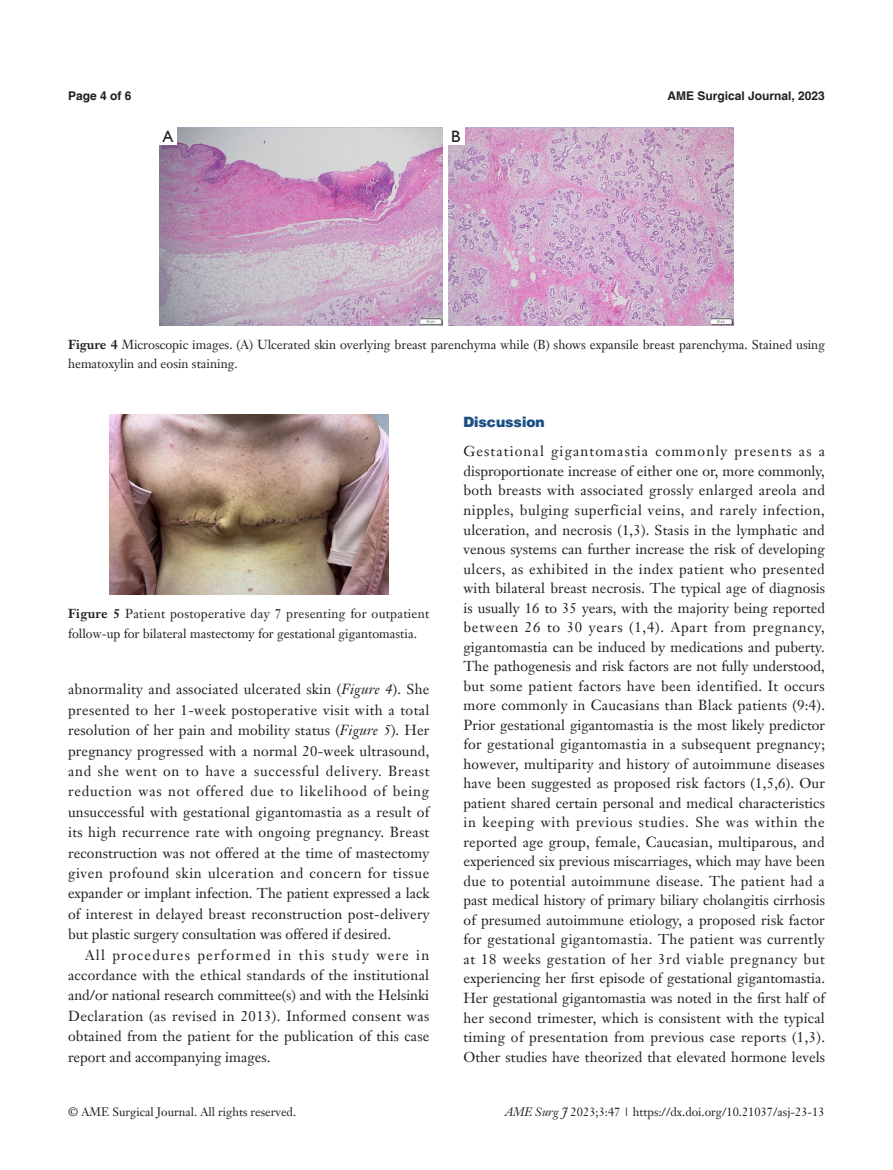
<style>
.page{position:relative;width:893px;height:1170px;background:#fff}
.page>*{position:absolute;margin:0;border:0;box-sizing:border-box;transform-origin:0 0}
.t1{font:16.5px "Humanist 521 BT";color:#231f20}
.t2{font:14.25px/19.5px "Janson Text LT";color:#231f20;text-align:justify}
.t3{font:900 14.25px "Helvetica";color:#1c5085}
.t4{font:12.75px/19.5px "Janson Text LT";color:#231f20}
.t5{font:12px "Janson Text LT";color:#231f20}
.t6{font:700 12px "Helvetica";color:#231f20}
.s1{font-weight:700}
.s2{font-style:italic}
</style>
<div class="page">
<img style="left:159px;top:128px;width:283px;height:197px">
<img style="left:448px;top:128px;width:285px;height:197px">
<div style="left:159px;top:128px;width:17px;height:17px;background:#fff"></div>
<div style="left:448px;top:128px;width:17px;height:17px;background:#fff"></div>
<img style="left:109px;top:415px;width:279px;height:179px">
<p class="t6" style="left:68px;top:88px;width:65px">Page 4 of 6</p>
<p class="t6" style="left:667px;top:88px;width:159px">AME Surgical Journal, 2023</p>
<p class="t1" style="left:163px;top:126px;width:12px">A</p>
<p class="t1" style="left:451px;top:126px;width:11px">B</p>
<p class="t4" style="left:68px;top:334px;width:758px"><span class="s1">Figure 4</span> Microscopic images. (A) Ulcerated skin overlying breast parenchyma while (B) shows expansile breast parenchyma. Stained using hematoxylin and eosin staining.</p>
<p class="t4" style="left:68px;top:604px;width:363px"><span class="s1">Figure 5</span> Patient postoperative day 7 presenting for outpatient follow-up for bilateral mastectomy for gestational gigantomastia.</p>
<p class="t2" style="left:68px;top:679px;width:363px;line-height:20.4px">abnormality and associated ulcerated skin (<span class="s2">Figure 4</span>). She presented to her 1-week postoperative visit with a total resolution of her pain and mobility status (<span class="s2">Figure 5</span>). Her pregnancy progressed with a normal 20-week ultrasound, and she went on to have a successful delivery. Breast reduction was not offered due to likelihood of being unsuccessful with gestational gigantomastia as a result of its high recurrence rate with ongoing pregnancy. Breast reconstruction was not offered at the time of mastectomy given profound skin ulceration and concern for tissue expander or implant infection. The patient expressed a lack of interest in delayed breast reconstruction post-delivery but plastic surgery consultation was offered if desired.</p>
<p class="t2" style="left:68px;top:944px;width:363px;line-height:20.4px;text-indent:17px">All procedures performed in this study were in accordance with the ethical standards of the institutional and/or national research committee(s) and with the Helsinki Declaration (as revised in 2013). Informed consent was obtained from the patient for the publication of this case report and accompanying images.</p>
<p class="t3" style="left:463px;top:413px;width:83px">Discussion</p>
<p class="t2" style="left:463px;top:441px;width:363px">Gestational gigantomastia commonly presents as a disproportionate increase of either one or, more commonly, both breasts with associated grossly enlarged areola and nipples, bulging superficial veins, and rarely infection, ulceration, and necrosis (1,3). Stasis in the lymphatic and venous systems can further increase the risk of developing ulcers, as exhibited in the index patient who presented with bilateral breast necrosis. The typical age of diagnosis is usually 16 to 35 years, with the majority being reported between 26 to 30 years (1,4). Apart from pregnancy, gigantomastia can be induced by medications and puberty.<br>The pathogenesis and risk factors are not fully understood, but some patient factors have been identified. It occurs more commonly in Caucasians than Black patients (9:4).<br>Prior gestational gigantomastia is the most likely predictor for gestational gigantomastia in a subsequent pregnancy; however, multiparity and history of autoimmune diseases have been suggested as proposed risk factors (1,5,6). Our patient shared certain personal and medical characteristics in keeping with previous studies. She was within the reported age group, female, Caucasian, multiparous, and experienced six previous miscarriages, which may have been due to potential autoimmune disease. The patient had a past medical history of primary biliary cholangitis cirrhosis of presumed autoimmune etiology, a proposed risk factor for gestational gigantomastia. The patient was currently at 18 weeks gestation of her 3rd viable pregnancy but experiencing her first episode of gestational gigantomastia.<br>Her gestational gigantomastia was noted in the first half of her second trimester, which is consistent with the typical timing of presentation from previous case reports (1,3).<br>Other studies have theorized that elevated hormone levels</p>
<p class="t5" style="left:68px;top:1104px;width:229px">© AME Surgical Journal. All rights reserved.</p>
<p class="t5" style="left:505px;top:1104px;width:321px"><span class="s2">AME Surg J</span> 2023;3:47 | https://dx.doi.org/10.21037/asj-23-13</p>
</div>
